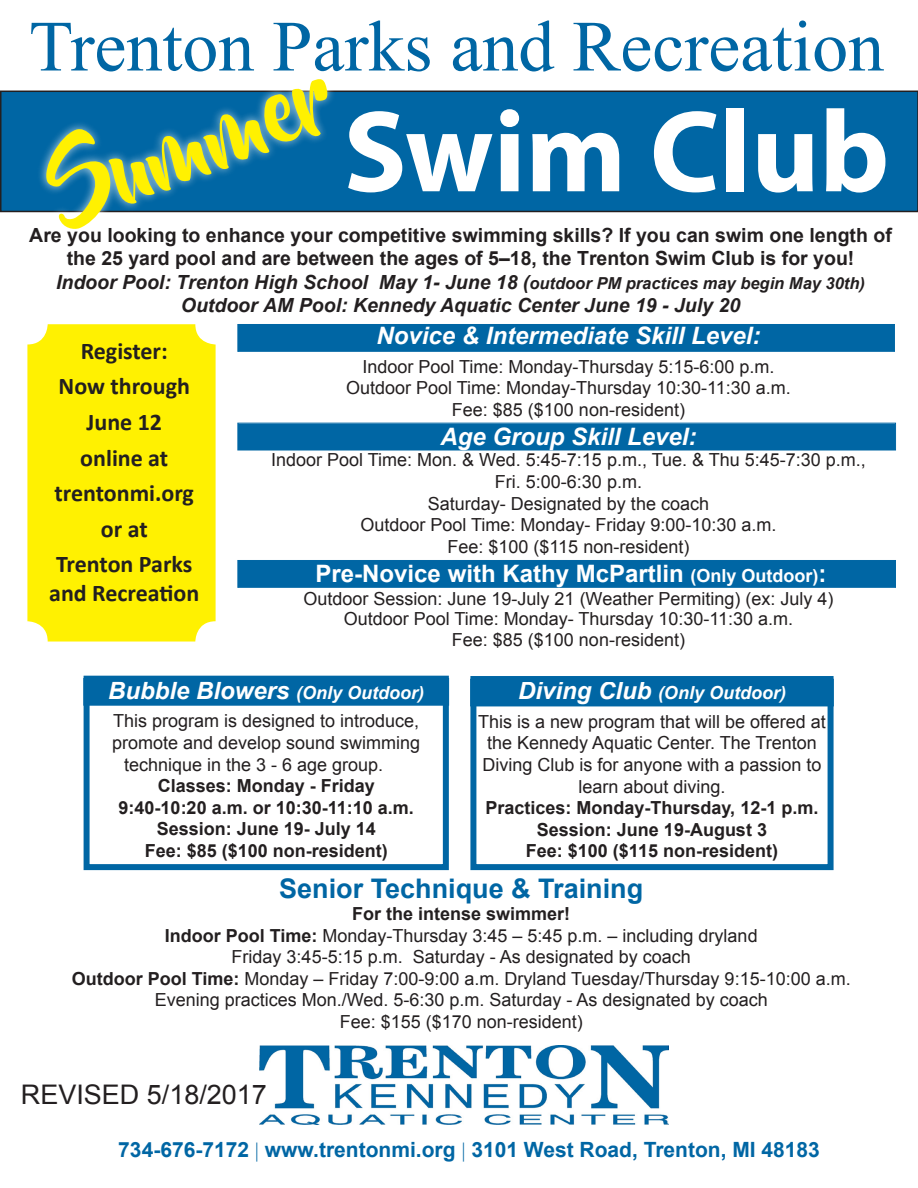
<style>
.page{position:relative;width:918px;height:1188px;background:#fff}
.page>*{position:absolute;margin:0;border:0;box-sizing:border-box;transform-origin:0 0}
.t1{font:700 117px "Myriad Pro";color:#fff}
.t2{font:90px "Beyond The Mountains";color:#fff101}
.t3{font:72px "Times New Roman";color:#0066a4}
.t4{font:700 27px "Arial";color:#0066a4}
.t5{font:27px "Arial";color:#231f20}
.t6{font:italic 700 24px "Arial";color:#fff}
.t7{font:700 24px/28.8px "Calibri";color:#231f20}
.t8{font:700 24px "Arial";color:#fff}
.t9{font:700 21px "Arial";color:#0066a4}
.t10{font:700 19.5px/23.4px "Arial";color:#231f20;text-align:center}
.t11{font:18px/21.6px "Arial";color:#231f20;text-align:center}
.t12{font:700 18px "Arial";color:#231f20}
.t13{font:italic 700 18px "Arial";color:#fff}
.s1{font-style:italic}
.s2{font-style:italic;font-size:16.5px}
.s3{font-size:18px}
.s4{color:#fff}
.s5{font-size:24px}
.s6{font-weight:700}
</style>
<div class="page">
<div style="left:477px;top:683px;width:350px;height:23px;background:#0066a4"></div>
<div style="left:471px;top:680px;width:362px;height:25px;border:1px solid #0066a4"></div>
<div style="left:83px;top:678px;width:359px;height:28px;background:#0066a4"></div>
<div style="left:85px;top:679px;width:363px;height:25px;border:1px solid #0066a4"></div>
<div style="left:470px;top:676px;width:364px;height:194px;border:6px solid #0066a4"></div>
<div style="left:84px;top:676px;width:365px;height:194px;border:6px solid #0066a4"></div>
<div style="left:1px;top:91px;width:917px;height:120px;background:#0066a4"></div>
<div style="left:0;top:91px;width:918px;height:121px;border:2px solid #231f20"></div>
<svg style="left:20px;top:90px;width:335px;height:123px"></svg>
<div style="left:237px;top:324px;width:658px;height:28px;background:#0066a4"></div>
<div style="left:239px;top:325px;width:655px;height:26px;border:1px solid #0066a4"></div>
<svg style="left:237px;top:423px;width:659px;height:28px;background:#076aa6"></svg>
<div style="left:239px;top:424px;width:656px;height:25px;border:1px solid #0066a4"></div>
<div style="left:237px;top:560px;width:659px;height:28px;background:#0066a4"></div>
<div style="left:239px;top:561px;width:656px;height:26px;border:1px solid #0066a4"></div>
<img style="left:260px;top:1046px;width:409px;height:78px">
<div style="left:27px;top:324px;width:189px;height:318px;background:#fff101;border-radius:20px"></div>
<p class="t3" style="left:29px;top:-2px;width:857px">Trenton Parks and Recreation</p>
<p class="t2" style="left:35px;top:149px;width:298px;rotate:-20deg">Summer</p>
<p class="t1" style="left:344px;top:76px;width:547px">Swim Club</p>
<p class="t10" style="left:29px;top:224px;width:864px">Are you looking to enhance your competitive swimming skills? If you can swim one length of the 25 yard pool and are between the ages of 5–18, the Trenton Swim Club is for you!<br><span class="s1">Indoor Pool: Trenton High School May 1- June 18 (</span><span class="s2">outdoor PM practices may begin May 30th)<br></span><span class="s1">Outdoor AM Pool: Kennedy Aquatic Center June 19 - July 20</span></p>
<p class="t6" style="left:376px;top:320px;width:386px">Novice &amp; Intermediate Skill Level:</p>
<p class="t11" style="left:362px;top:356px;width:414px">Indoor Pool Time: Monday-Thursday 5:15-6:00 p.m.</p>
<p class="t11" style="left:346px;top:377px;width:446px">Outdoor Pool Time: Monday-Thursday 10:30-11:30 a.m.</p>
<p class="t11" style="left:452px;top:399px;width:235px">Fee: $85 ($100 non-resident)</p>
<p class="t6" style="left:440px;top:420px;width:258px">Age Group Skill Level:</p>
<p class="t11" style="left:271px;top:449px;width:596px">Indoor Pool Time: Mon. &amp; Wed. 5:45-7:15 p.m., Tue. &amp; Thu 5:45-7:30 p.m.,</p>
<p class="t11" style="left:495px;top:471px;width:149px">Fri. 5:00-6:30 p.m.</p>
<p class="t11" style="left:428px;top:493px;width:283px">Saturday- Designated by the coach</p>
<p class="t11" style="left:360px;top:514px;width:418px">Outdoor Pool Time: Monday- Friday 9:00-10:30 a.m.</p>
<p class="t11" style="left:448px;top:536px;width:243px">Fee: $100 ($115 non-resident)</p>
<p class="t8" style="left:316px;top:556px;width:512px">Pre-Novice with Kathy McPartlin <span class="s3">(Only Outdoor)</span>:</p>
<p class="t11" style="left:304px;top:588px;width:531px;line-height:20.9px">Outdoor Session: June 19-July 21 (Weather Permiting) (ex: July 4)<br>Outdoor Pool Time: Monday- Thursday 10:30-11:30 a.m.<br>Fee: $85 ($100 non-resident)</p>
<p class="t7" style="left:81px;top:337px;width:89px">Register:</p>
<p class="t7" style="left:59px;top:372px;width:133px">Now through</p>
<p class="t7" style="left:87px;top:408px;width:77px">June 12</p>
<p class="t7" style="left:80px;top:443px;width:89px">online at</p>
<p class="t7" style="left:54px;top:479px;width:141px">trentonmi.org</p>
<p class="t7" style="left:101px;top:514px;width:48px">or at</p>
<p class="t7" style="left:49px;top:550px;width:152px">Trenton Parks and Recreation</p>
<p class="t6" style="left:108px;top:675px;width:318px">Bubble Blowers <span class="s3">(Only Outdoor)</span></p>
<p class="t11" style="left:112px;top:711px;width:310px">This program is designed to introduce, promote and develop sound swimming technique in the 3 - 6 age group. <span class="s4">te.</span></p>
<p class="t12" style="left:158px;top:774px;width:219px">Classes: Monday - Friday</p>
<p class="t12" style="left:119px;top:796px;width:297px">9:40-10:20 a.m. or 10:30-11:10 a.m.</p>
<p class="t12" style="left:157px;top:817px;width:221px">Session: June 19- July 14</p>
<p class="t12" style="left:145px;top:839px;width:245px">Fee: $85 ($100 non-resident)</p>
<p class="t13" style="left:518px;top:681px;width:269px"><span class="s5">Diving Club</span> (Only Outdoor)</p>
<p class="t11" style="left:478px;top:711px;width:349px">This is a new program that will be offered at the Kennedy Aquatic Center. The Trenton Diving Club is for anyone with a passion to learn about diving.</p>
<p class="t12" style="left:486px;top:796px;width:334px">Practices: Monday-Thursday, 12-1 p.m.</p>
<p class="t12" style="left:537px;top:818px;width:232px">Session: June 19-August 3</p>
<p class="t12" style="left:526px;top:839px;width:254px">Fee: $100 ($115 non-resident)</p>
<p class="t4" style="left:279px;top:871px;width:366px">Senior Technique &amp; Training</p>
<p class="t12" style="left:352px;top:902px;width:220px">For the intense swimmer!</p>
<p class="t11" style="left:165px;top:925px;width:594px"><span class="s6">Indoor Pool Time:</span> Monday-Thursday 3:45 – 5:45 p.m. – including dryland</p>
<p class="t11" style="left:232px;top:946px;width:461px">Friday 3:45-5:15 p.m. Saturday - As designated by coach</p>
<p class="t11" style="left:72px;top:968px;width:780px"><span class="s6">Outdoor Pool Time:</span> Monday – Friday 7:00-9:00 a.m. Dryland Tuesday/Thursday 9:15-10:00 a.m.</p>
<p class="t11" style="left:155px;top:989px;width:614px">Evening practices Mon./Wed. 5-6:30 p.m. Saturday - As designated by coach</p>
<p class="t11" style="left:340px;top:1011px;width:245px">Fee: $155 ($170 non-resident)</p>
<p class="t5" style="left:21px;top:1077px;width:248px">REVISED 5/18/2017</p>
<p class="t9" style="left:118px;top:1135px;width:703px">734-676-7172 www.trentonmi.org 3101 West Road, Trenton, MI 48183</p>
</div>
